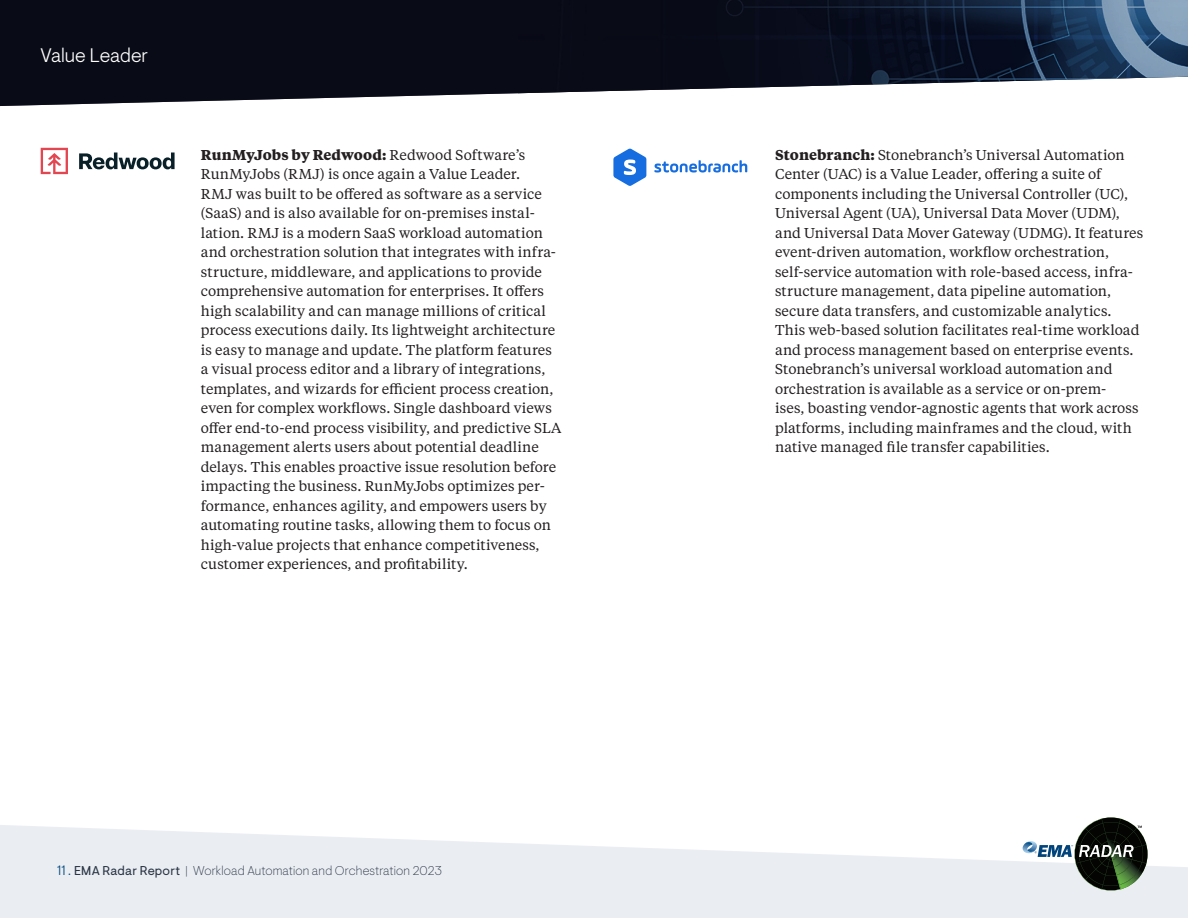
<style>
.page{position:relative;width:1188px;height:918px;background:#fff}
.page>*{position:absolute;margin:0;border:0;box-sizing:border-box;transform-origin:0 0}
.t1{font:300 19.5px "Visuelt Pro";letter-spacing:-.005em;color:#fff}
.t2{font:14.25px/19.5px "Tiempos Text";color:#231f20}
.t3{font:200 12.75px "Visuelt Pro";letter-spacing:.01em;color:#2b3545}
.s1{font-weight:700}
.s2{font-weight:300;font-size:13.5px;color:#00457c}
.s3{font-weight:400}
</style>
<div class="page">
<svg style="left:0;top:0;width:1188px;height:106px;background:#2f3542"></svg>
<svg style="left:0;top:825px;width:1188px;height:93px;fill:#eaeef3"></svg>
<svg style="left:1023px;top:817px;width:125px;height:74px"></svg>
<svg style="left:79px;top:153px;width:96px;height:16px"></svg>
<svg style="left:41px;top:148px;width:27px;height:26px"></svg>
<svg style="left:613px;top:148px;width:33px;height:38px"></svg>
<svg style="left:654px;top:160px;width:93px;height:13px"></svg>
<h1 class="t1" style="left:40px;top:44px;width:109px">Value Leader</h1>
<p class="t2" style="left:201px;top:144px;width:362px"><span class="s1">RunMyJobs by Redwood:</span> Redwood Software’s RunMyJobs (RMJ) is once again a Value Leader.<br>RMJ was built to be offered as software as a service (SaaS) and is also available for on-premises instal&shy;lation. RMJ is a modern SaaS workload automation and orchestration solution that integrates with infra&shy;structure, middleware, and applications to provide comprehensive automation for enterprises. It offers high scalability and can manage millions of critical process executions daily. Its lightweight architecture is easy to manage and update. The platform features a visual process editor and a library of integrations, templates, and wizards for efficient process creation, even for complex workflows. Single dashboard views offer end-to-end process visibility, and predictive SLA management alerts users about potential deadline delays. This enables proactive issue resolution before impacting the business. RunMyJobs optimizes per&shy;formance, enhances agility, and empowers users by automating routine tasks, allowing them to focus on high-value projects that enhance competitiveness, customer experiences, and profitability.</p>
<p class="t2" style="left:775px;top:144px;width:370px"><span class="s1">Stonebranch:</span> Stonebranch’s Universal Automation Center (UAC) is a Value Leader, offering a suite of components including the Universal Controller (UC), Universal Agent (UA), Universal Data Mover (UDM), and Universal Data Mover Gateway (UDMG). It features event-driven automation, workflow orchestration, self-service automation with role-based access, infra&shy;structure management, data pipeline automation, secure data transfers, and customizable analytics.<br>This web-based solution facilitates real-time workload and process management based on enterprise events.<br>Stonebranch’s universal workload automation and orchestration is available as a service or on-prem-<br>ises, boasting vendor-agnostic agents that work across platforms, including mainframes and the cloud, with native managed file transfer capabilities.</p>
<p class="t3" style="left:57px;top:863px;width:386px"><span class="s2">11 .</span> <span class="s3">EMA Radar Report</span> | Workload Automation and Orchestration 2023</p>
</div>
